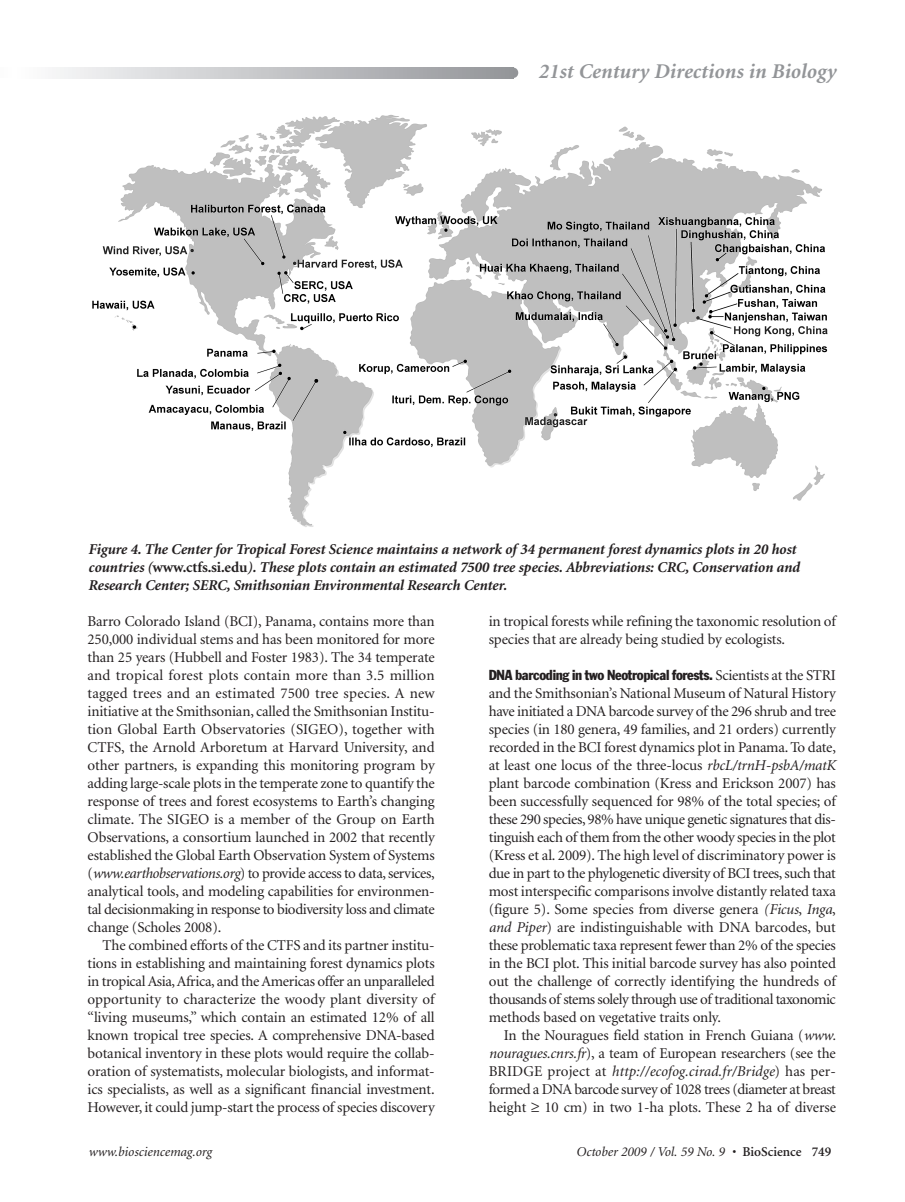
<style>
.page{position:relative;width:905px;height:1202px;background:#fff}
.page>*{position:absolute;margin:0;border:0;box-sizing:border-box;transform-origin:0 0}
.t1{font:italic 700 21px "Minion";color:#939598}
.t2{font:15px/18px "Minion";letter-spacing:-.01em;color:#231f20;text-align:justify}
.t3{font:italic 700 15px/18px "Minion";letter-spacing:-.01em;color:#231f20}
.t4{font:condensed 14.25px "Franklin Gothic";letter-spacing:-.025em;color:#231f20}
.t5{font:italic 13.5px "Minion";color:#231f20}
.s1{font-style:normal}
.s2{font-style:italic}
.s3{font-family:"Minion";font-stretch:normal;font-size:15px}
.s4{font-weight:600;font-style:normal}
</style>
<div class="page">
<div style="left:509px;top:68px;width:9px;height:10px;background:#939598;border-radius:50%"></div>
<svg style="left:56px;top:68px;width:456px;height:10px;background:#c3c4c6"></svg>
<img style="left:92px;top:114px;width:736px;height:413px">
<h1 class="t1" style="left:538px;top:63px;width:299px">21st Century Directions in Biology</h1>
<p class="t3" style="left:88px;top:541px;width:713px">Figure 4. The Center for Tropical Forest Science maintains a network of 34 permanent forest dynamics plots in 20 host countries (<span class="s1">www.ctfs.si.edu</span>). These plots contain an estimated 7500 tree species. Abbreviations: CRC, Conservation and<br>Research Center; SERC, Smithsonian Environmental Research Center.</p>
<p class="t2" style="left:88px;top:613px;width:349px">Barro Colorado Island (BCI), Panama, contains more than 250,000 individual stems and has been monitored for more than 25 years (Hubbell and Foster 1983). The 34 temperate and tropical forest plots contain more than 3.5 million tagged trees and an estimated 7500 tree species. A new initiative at the Smithsonian, called the Smithsonian Institu&shy;tion Global Earth Observatories (SIGEO), together with CTFS, the Arnold Arboretum at Harvard University, and other partners, is expanding this monitoring program by adding large-scale plots in the temperate zone to quantify the response of trees and forest ecosystems to Earth’s changing climate. The SIGEO is a member of the Group on Earth Observations, a consortium launched in 2002 that recently established the Global Earth Observation System of Systems (<span class="s2">www.earthobservations.org</span>) to provide access to data, services, analytical tools, and modeling capabilities for environmen&shy;tal decisionmaking in response to biodiversity loss and climate change (Scholes 2008).</p>
<p class="t2" style="left:87px;top:937px;width:349px;text-indent:15px">The combined efforts of the CTFS and its partner institu&shy;tions in establishing and maintaining forest dynamics plots in tropical Asia,Africa, and the Americas offer an unparalleled opportunity to characterize the woody plant diversity of “living museums,” which contain an estimated 12% of all known tropical tree species. A comprehensive DNA-based botanical inventory in these plots would require the collab&shy;oration of systematists, molecular biologists, and informat&shy;ics specialists, as well as a significant financial investment.<br>However, it could jump-start the process of species discovery</p>
<p class="t2" style="left:488px;top:613px;width:349px">in tropical forests while refining the taxonomic resolution of species that are already being studied by ecologists.</p>
<p class="t4" style="left:489px;top:669px;width:349px">DNA barcoding in two Neotropical forests. <span class="s3">Scientists at the STRI</span></p>
<p class="t2" style="left:489px;top:685px;width:349px">and the Smithsonian’s National Museum of Natural History have initiated a DNA barcode survey of the 296 shrub and tree species (in 180 genera, 49 families, and 21 orders) currently recorded in the BCI forest dynamics plot in Panama. To date, at least one locus of the three-locus <span class="s2">rbcL/trnH-psbA/matK </span>plant barcode combination (Kress and Erickson 2007) has been successfully sequenced for 98% of the total species; of these 290 species, 98% have unique genetic signatures that dis&shy;tinguish each of them from the other woody species in the plot (Kress et al. 2009). The high level of discriminatory power is due in part to the phylogenetic diversity of BCI trees, such that most interspecific comparisons involve distantly related taxa (figure 5). Some species from diverse genera <span class="s2">(Ficus</span>, <span class="s2">Inga</span>, <span class="s2">and Piper</span>) are indistinguishable with DNA barcodes, but these problematic taxa represent fewer than 2% of the species in the BCI plot. This initial barcode survey has also pointed out the challenge of correctly identifying the hundreds of thousands of stems solely through use of traditional taxonomic methods based on vegetative traits only.</p>
<p class="t2" style="left:489px;top:1027px;width:349px;text-indent:15px">In the Nouragues field station in French Guiana (<span class="s2">www. nouragues.cnrs.fr</span>), a team of European researchers (see the BRIDGE project at <span class="s2">http://ecofog.cirad.fr/Bridge</span>) has per&shy;formed a DNA barcode survey of 1028 trees (diameter at breast height ≥ 10 cm) in two 1-ha plots. These 2 ha of diverse</p>
<p class="t5" style="left:88px;top:1146px;width:125px">www.biosciencemag.org</p>
<p class="t5" style="left:576px;top:1146px;width:257px">October 2009 / Vol. 59 No. 9 • <span class="s4">BioScience 749</span></p>
</div>
